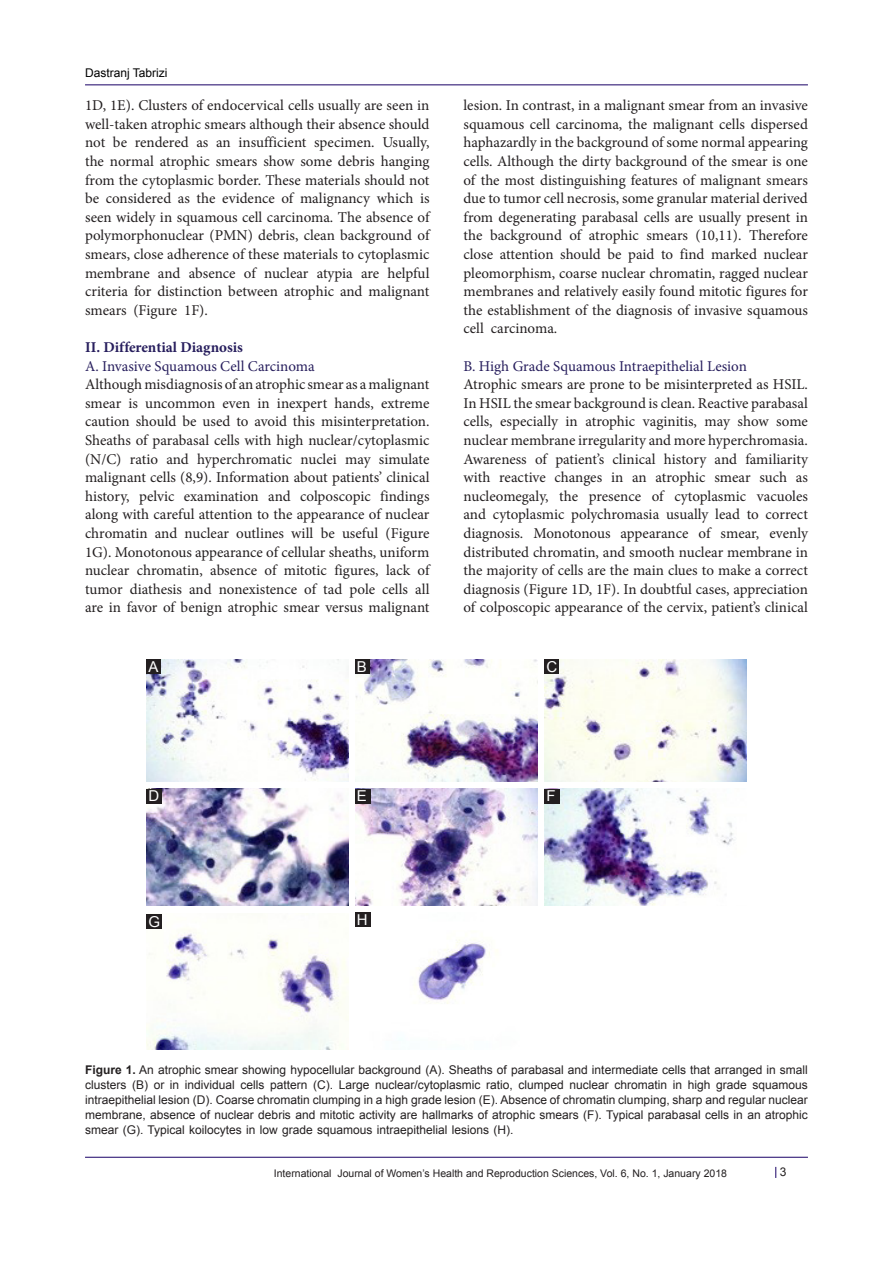
<style>
.page{position:relative;width:893px;height:1263px;background:#fff}
.page>*{position:absolute;margin:0;border:0;box-sizing:border-box;transform-origin:0 0}
.Default{font:15px/18.6px "Minion Pro";color:#231f20;text-align:justify}
.Default-2{font:15px "Minion Pro";letter-spacing:-.005em;color:#271e5d}
.Default-3{font:700 15px "Minion Pro";color:#271e5d}
.t1{font:15px "Arial";color:#fff}
.Default-4{font:12px/15px "Arial";color:#231f20;text-align:justify}
.t2{font:12px "Arial";color:#000001}
.t3{font:10.5px "Arial";color:#231f20}
.s1{font-weight:700}
</style>
<div class="page">
<hr style="left:85px;top:85px;width:723px;height:1px;background:#190066">
<hr style="left:85px;top:1157px;width:723px;height:1px;background:#190066">
<img style="left:147px;top:659px;width:201px;height:122px">
<img style="left:356px;top:659px;width:182px;height:122px">
<img style="left:545px;top:659px;width:201px;height:122px">
<img style="left:147px;top:789px;width:201px;height:117px">
<img style="left:355px;top:789px;width:183px;height:116px">
<img style="left:545px;top:789px;width:190px;height:116px">
<img style="left:147px;top:929px;width:201px;height:120px">
<img style="left:370px;top:912px;width:128px;height:92px">
<div style="left:147px;top:659px;width:14px;height:15px;background:#231f20"></div>
<div style="left:147px;top:789px;width:15px;height:14px;background:#231f20"></div>
<div style="left:147px;top:914px;width:15px;height:15px;background:#231f20"></div>
<div style="left:355px;top:912px;width:15px;height:15px;background:#231f20"></div>
<div style="left:355px;top:789px;width:15px;height:14px;background:#231f20"></div>
<div style="left:545px;top:789px;width:15px;height:15px;background:#231f20"></div>
<div style="left:355px;top:659px;width:14px;height:15px;background:#231f20"></div>
<div style="left:545px;top:659px;width:14px;height:15px;background:#231f20"></div>
<p class="t2" style="left:85px;top:65px;width:84px">Dastranj Tabrizi</p>
<p class="Default" style="left:85px;top:96px;width:346px">1D, 1E). Clusters of endocervical cells usually are seen in well-taken atrophic smears although their absence should not be rendered as an insufficient specimen. Usually, the normal atrophic smears show some debris hanging from the cytoplasmic border. These materials should not be considered as the evidence of malignancy which is seen widely in squamous cell carcinoma. The absence of polymorphonuclear (PMN) debris, clean background of smears, close adherence of these materials to cytoplasmic membrane and absence of nuclear atypia are helpful criteria for distinction between atrophic and malignant smears (Figure 1F).</p>
<p class="Default-3" style="left:85px;top:337px;width:159px">II. Differential Diagnosis</p>
<p class="Default-2" style="left:85px;top:356px;width:231px">A. Invasive Squamous Cell Carcinoma</p>
<p class="Default" style="left:85px;top:375px;width:346px">Although misdiagnosis of an atrophic smear as a malignant smear is uncommon even in inexpert hands, extreme caution should be used to avoid this misinterpretation.<br>Sheaths of parabasal cells with high nuclear/cytoplasmic (N/C) ratio and hyperchromatic nuclei may simulate malignant cells (8,9). Information about patients’ clinical history, pelvic examination and colposcopic findings along with careful attention to the appearance of nuclear chromatin and nuclear outlines will be useful (Figure 1G). Monotonous appearance of cellular sheaths, uniform nuclear chromatin, absence of mitotic figures, lack of tumor diathesis and nonexistence of tad pole cells all are in favor of benign atrophic smear versus malignant</p>
<p class="Default" style="left:463px;top:96px;width:346px">lesion. In contrast, in a malignant smear from an invasive squamous cell carcinoma, the malignant cells dispersed haphazardly in the background of some normal appearing cells. Although the dirty background of the smear is one of the most distinguishing features of malignant smears due to tumor cell necrosis, some granular material derived from degenerating parabasal cells are usually present in the background of atrophic smears (10,11). Therefore close attention should be paid to find marked nuclear pleomorphism, coarse nuclear chromatin, ragged nuclear membranes and relatively easily found mitotic figures for the establishment of the diagnosis of invasive squamous cell carcinoma.</p>
<p class="Default-2" style="left:463px;top:356px;width:285px">B. High Grade Squamous Intraepithelial Lesion</p>
<p class="Default" style="left:463px;top:375px;width:346px">Atrophic smears are prone to be misinterpreted as HSIL.<br>In HSIL the smear background is clean. Reactive parabasal cells, especially in atrophic vaginitis, may show some nuclear membrane irregularity and more hyperchromasia.<br>Awareness of patient’s clinical history and familiarity with reactive changes in an atrophic smear such as nucleomegaly, the presence of cytoplasmic vacuoles and cytoplasmic polychromasia usually lead to correct diagnosis. Monotonous appearance of smear, evenly distributed chromatin, and smooth nuclear membrane in the majority of cells are the main clues to make a correct diagnosis (Figure 1D, 1F). In doubtful cases, appreciation of colposcopic appearance of the cervix, patient’s clinical</p>
<p class="t1" style="left:148px;top:657px;width:12px">A</p>
<p class="t1" style="left:148px;top:786px;width:12px">D</p>
<p class="t1" style="left:357px;top:657px;width:12px">B</p>
<p class="t1" style="left:546px;top:657px;width:12px">C</p>
<p class="t1" style="left:357px;top:786px;width:12px">E</p>
<p class="t1" style="left:546px;top:786px;width:11px">F</p>
<p class="t1" style="left:148px;top:911px;width:13px">G</p>
<p class="t1" style="left:357px;top:910px;width:12px">H</p>
<p class="Default-4" style="left:85px;top:1062px;width:724px"><span class="s1">Figure 1.</span> An atrophic smear showing hypocellular background (A). Sheaths of parabasal and intermediate cells that arranged in small clusters (B) or in individual cells pattern (C). Large nuclear/cytoplasmic ratio, clumped nuclear chromatin in high grade squamous intraepithelial lesion (D). Coarse chromatin clumping in a high grade lesion (E). Absence of chromatin clumping, sharp and regular nuclear membrane, absence of nuclear debris and mitotic activity are hallmarks of atrophic smears (F). Typical parabasal cells in an atrophic smear (G). Typical koilocytes in low grade squamous intraepithelial lesions (H).</p>
<p class="t3" style="left:274px;top:1166px;width:455px">International Journal of Women’s Health and Reproduction Sciences, Vol. 6, No. 1, January 2018</p>
<p class="Default-4" style="left:780px;top:1164px;width:8px">3</p>
</div>
